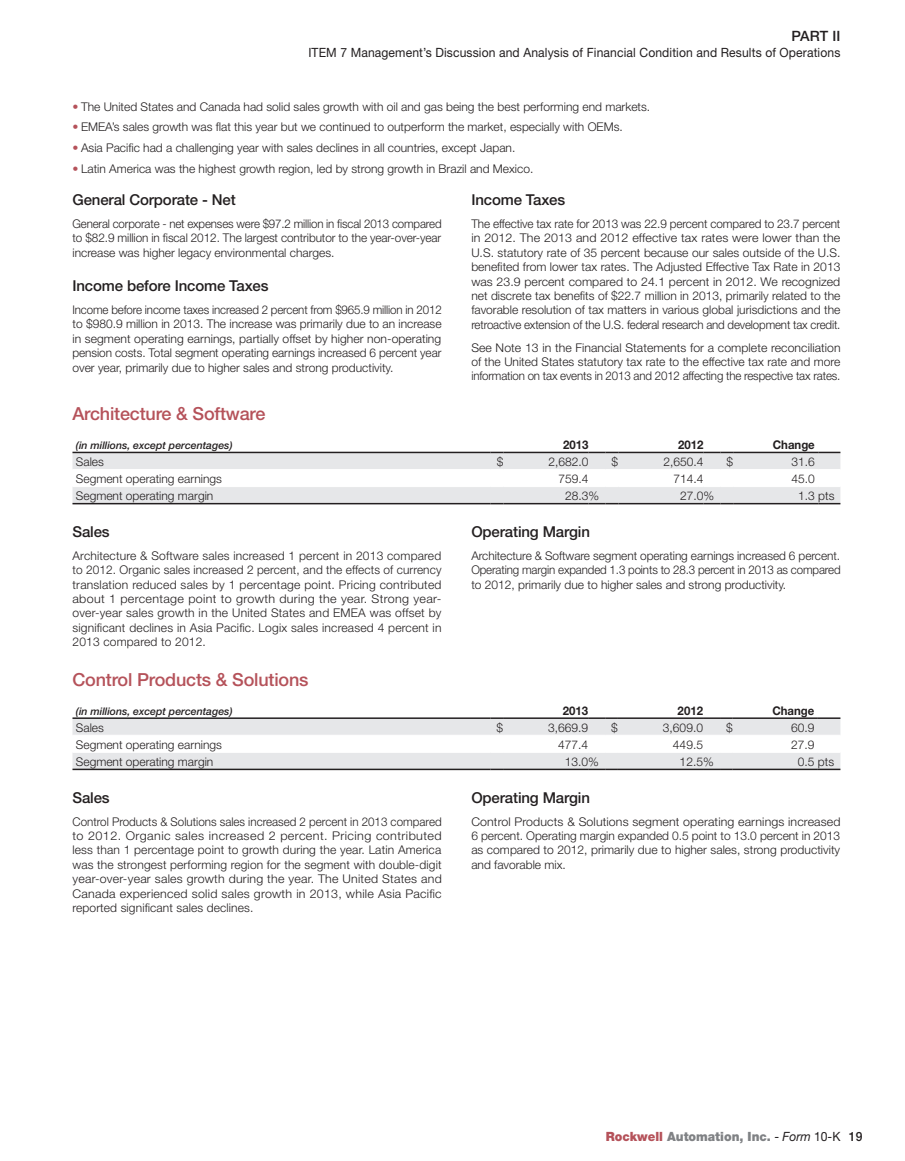
<style>
.page{position:relative;width:905px;height:1161px;background:#fff}
.page>*{position:absolute;margin:0;border:0;box-sizing:border-box;transform-origin:0 0}
.titre4{font:500 18px "Helvetica Neue LT Std";letter-spacing:-.01em;color:#b5525a}
.titre5{font:500 15px "Helvetica Neue LT Std";letter-spacing:-.01em;color:#231f20}
.t1{font:500 14.25px "Helvetica Neue LT Std";color:#231f20}
.t2{font:12.75px "Helvetica Neue LT Std";letter-spacing:.01em;color:#231f20;scale:.95 1}
.t3{font:900 12.75px "Helvetica Neue LT Std";color:#808285;scale:.95 1}
.tab_courant_g{font:300 12px/14.4px "Helvetica Neue LT Std";color:#231f20;text-align:justify}
.tab_courant_g-2{font:300 12px/14.4px "Helvetica Neue LT Std";color:#231f20;text-align:justify;scale:.96 1}
.tab_courant{font:300 12px "Helvetica Neue LT Std";color:#231f20}
.tab_tetiere{font:700 12px "Helvetica Neue LT Std";color:#231f20;scale:.95 1}
.tab_meuro{font:italic 500 10.5px "Helvetica Neue LT Std";color:#231f20}
.s1{font-weight:500;color:#b5525a}
.s2{color:#b5525a}
.s3{font-weight:400;color:#231f20}
.s4{font-weight:400;font-style:italic;color:#231f20}
.s5{font-weight:500;color:#231f20}
</style>
<div class="page">
<svg style="left:72px;top:452px;width:768px;height:52px"></svg>
<hr style="left:733px;top:503px;width:85px;height:1px;background:#231f20">
<svg style="left:72px;top:717px;width:768px;height:53px"></svg>
<p class="t1" style="left:791px;top:28px;width:50px">Part II</p>
<p class="t2" style="left:308px;top:44px;width:561px">Item 7 Management’s Discussion and Analysis of Financial Condition and Results of Operations</p>
<p class="tab_courant_g" style="left:72px;top:99px;width:579px"><span class="s1">•</span> The United States and Canada had solid sales growth with oil and gas being the best performing end markets.</p>
<p class="tab_courant_g" style="left:72px;top:120px;width:552px"><span class="s1">•</span> EMEA’s sales growth was flat this year but we continued to outperform the market, especially with OEMs.</p>
<p class="tab_courant_g" style="left:72px;top:140px;width:444px"><span class="s1">•</span> Asia Pacific had a challenging year with sales declines in all countries, except Japan.</p>
<p class="tab_courant_g" style="left:72px;top:161px;width:462px"><span class="s1">•</span> Latin America was the highest growth region, led by strong growth in Brazil and Mexico.</p>
<p class="titre5" style="left:72px;top:191px;width:165px">General Corporate - Net</p>
<p class="tab_courant_g-2" style="left:72px;top:216px;width:386px">General corporate - net expenses were $97.2 million in fiscal 2013 compared to $82.9 million in fiscal 2012. The largest contributor to the year-over-year increase was higher legacy environmental charges.</p>
<p class="titre5" style="left:72px;top:277px;width:197px">Income before Income Taxes</p>
<p class="tab_courant_g-2" style="left:72px;top:302px;width:386px">Income before income taxes increased 2 percent from $965.9 million in 2012 to $980.9 million in 2013. The increase was primarily due to an increase in segment operating earnings, partially offset by higher non-operating pension costs. Total segment operating earnings increased 6 percent year over year, primarily due to higher sales and strong productivity.</p>
<p class="titre5" style="left:471px;top:191px;width:95px">Income Taxes</p>
<p class="tab_courant_g" style="left:471px;top:216px;width:371px">The effective tax rate for 2013 was 22.9 percent compared to 23.7 percent in 2012. The 2013 and 2012 effective tax rates were lower than the U.S. statutory rate of 35 percent because our sales outside of the U.S. benefited from lower tax rates. The Adjusted Effective Tax Rate in 2013 was 23.9 percent compared to 24.1 percent in 2012. We recognized net discrete tax benefits of $22.7 million in 2013, primarily related to the favorable resolution of tax matters in various global jurisdictions and the retroactive extension of the U.S. federal research and development tax credit.</p>
<p class="tab_courant_g" style="left:471px;top:340px;width:371px">See Note 13 in the Financial Statements for a complete reconciliation of the United States statutory tax rate to the effective tax rate and more information on tax events in 2013 and 2012 affecting the respective tax rates.</p>
<p class="titre4" style="left:72px;top:403px;width:194px">Architecture &amp; Software</p>
<p class="tab_meuro" style="left:76px;top:439px;width:158px">(in millions, except percentages)</p>
<p class="tab_tetiere" style="left:563px;top:437px;width:28px">2013</p>
<p class="tab_tetiere" style="left:678px;top:437px;width:28px">2012</p>
<p class="tab_tetiere" style="left:772px;top:437px;width:46px">Change</p>
<p class="tab_courant_g" style="left:76px;top:454px;width:30px">Sales</p>
<p class="tab_courant" style="left:497px;top:455px;width:8px">$</p>
<p class="tab_courant" style="left:548px;top:455px;width:42px">2,682.0</p>
<p class="tab_courant" style="left:611px;top:455px;width:8px">$</p>
<p class="tab_courant" style="left:663px;top:455px;width:42px">2,650.4</p>
<p class="tab_courant" style="left:726px;top:455px;width:8px">$</p>
<p class="tab_courant" style="left:791px;top:455px;width:25px">31.6</p>
<p class="tab_courant_g" style="left:76px;top:471px;width:148px">Segment operating earnings</p>
<p class="tab_courant" style="left:558px;top:472px;width:32px">759.4</p>
<p class="tab_courant" style="left:673px;top:472px;width:32px">714.4</p>
<p class="tab_courant" style="left:791px;top:472px;width:25px">45.0</p>
<p class="tab_courant_g" style="left:76px;top:489px;width:139px">Segment operating margin</p>
<p class="tab_courant" style="left:565px;top:489px;width:36px">28.3%</p>
<p class="tab_courant" style="left:680px;top:489px;width:36px">27.0%</p>
<p class="tab_courant" style="left:798px;top:489px;width:38px">1.3 pts</p>
<p class="titre5" style="left:72px;top:523px;width:39px">Sales</p>
<p class="tab_courant_g" style="left:72px;top:548px;width:370px">Architecture &amp; Software sales increased 1 percent in 2013 compared to 2012. Organic sales increased 2 percent, and the effects of currency translation reduced sales by 1 percentage point. Pricing contributed about 1 percentage point to growth during the year. Strong year&shy;over-year sales growth in the United States and EMEA was offset by significant declines in Asia Pacific. Logix sales increased 4 percent in 2013 compared to 2012.</p>
<p class="titre5" style="left:471px;top:523px;width:120px">Operating Margin</p>
<p class="tab_courant_g" style="left:471px;top:548px;width:371px">Architecture &amp; Software segment operating earnings increased 6 percent.<br>Operating margin expanded 1.3 points to 28.3 percent in 2013 as compared to 2012, primarily due to higher sales and strong productivity.</p>
<p class="titre4" style="left:72px;top:669px;width:237px">Control Products &amp; Solutions</p>
<p class="tab_meuro" style="left:76px;top:705px;width:158px">(in millions, except percentages)</p>
<p class="tab_tetiere" style="left:562px;top:703px;width:28px">2013</p>
<p class="tab_tetiere" style="left:677px;top:703px;width:28px">2012</p>
<p class="tab_tetiere" style="left:772px;top:703px;width:46px">Change</p>
<p class="tab_courant_g" style="left:76px;top:720px;width:30px">Sales</p>
<p class="tab_courant" style="left:496px;top:720px;width:8px">$</p>
<p class="tab_courant" style="left:548px;top:720px;width:42px">3,669.9</p>
<p class="tab_courant" style="left:611px;top:720px;width:8px">$</p>
<p class="tab_courant" style="left:663px;top:720px;width:42px">3,609.0</p>
<p class="tab_courant" style="left:726px;top:720px;width:8px">$</p>
<p class="tab_courant" style="left:791px;top:720px;width:25px">60.9</p>
<p class="tab_courant_g" style="left:76px;top:737px;width:148px">Segment operating earnings</p>
<p class="tab_courant" style="left:558px;top:737px;width:32px">477.4</p>
<p class="tab_courant" style="left:673px;top:737px;width:32px">449.5</p>
<p class="tab_courant" style="left:791px;top:737px;width:25px">27.9</p>
<p class="tab_courant_g" style="left:76px;top:754px;width:139px">Segment operating margin</p>
<p class="tab_courant" style="left:564px;top:754px;width:36px">13.0%</p>
<p class="tab_courant" style="left:679px;top:754px;width:36px">12.5%</p>
<p class="tab_courant" style="left:797px;top:754px;width:38px">0.5 pts</p>
<p class="titre5" style="left:72px;top:788px;width:39px">Sales</p>
<p class="tab_courant_g" style="left:72px;top:814px;width:371px">Control Products &amp; Solutions sales increased 2 percent in 2013 compared to 2012. Organic sales increased 2 percent. Pricing contributed less than 1 percentage point to growth during the year. Latin America was the strongest performing region for the segment with double-digit year-over-year sales growth during the year. The United States and Canada experienced solid sales growth in 2013, while Asia Pacific reported significant sales declines.</p>
<p class="titre5" style="left:471px;top:788px;width:120px">Operating Margin</p>
<p class="tab_courant_g" style="left:471px;top:814px;width:370px">Control Products &amp; Solutions segment operating earnings increased 6 percent. Operating margin expanded 0.5 point to 13.0 percent in 2013 as compared to 2012, primarily due to higher sales, strong productivity and favorable mix.</p>
<p class="t3" style="left:605px;top:1129px;width:271px"><span class="s2">Rockwell</span> Automation, Inc. <span class="s3">-</span> <span class="s4">Form</span> <span class="s3">10-K</span> <span class="s5">19</span></p>
</div>
